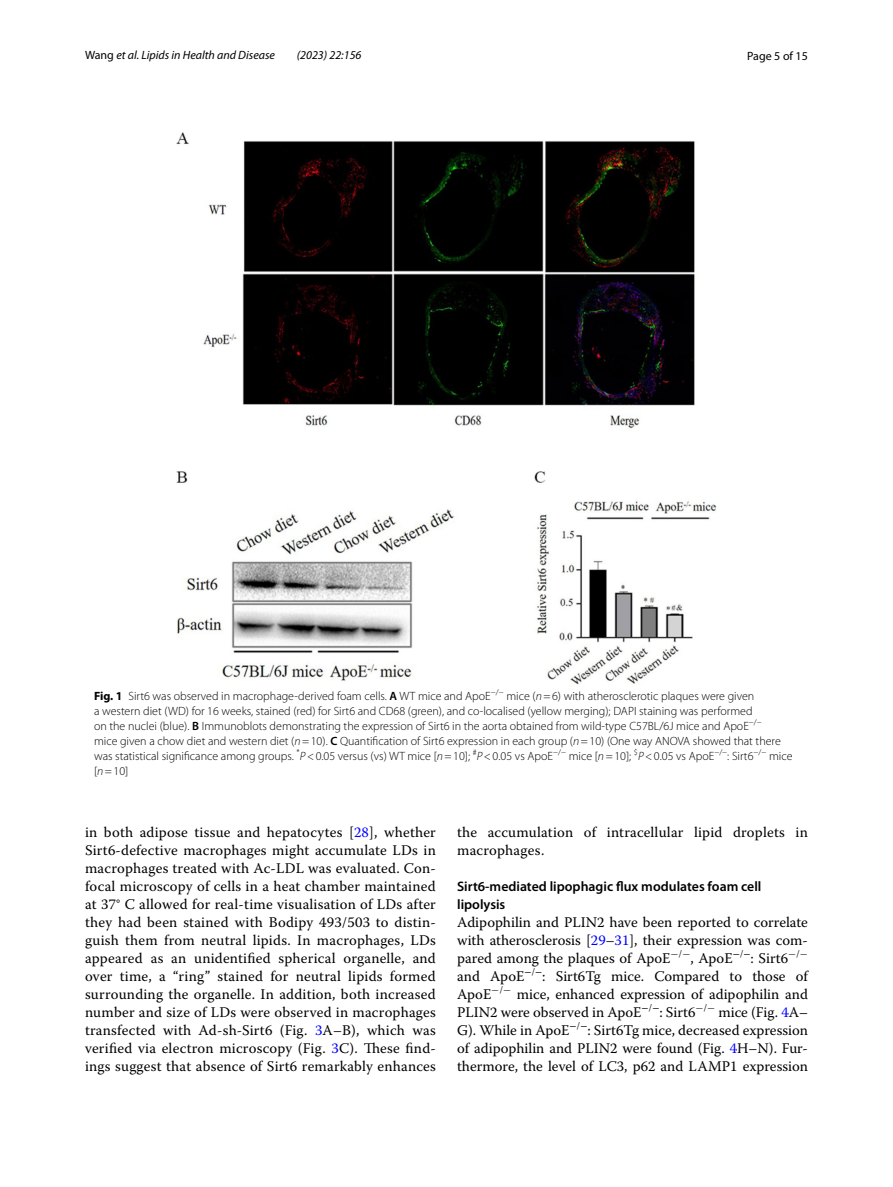
<style>
.page{position:relative;width:893px;height:1187px;background:#fff}
.page>*{position:absolute;margin:0;border:0;box-sizing:border-box;transform-origin:0 0}
.t1{font:14.7px/18px "Warnock Pro";letter-spacing:.015em;color:#000;text-align:justify}
.t2{font:600 13.8px/18px "Myriad Pro";color:#000}
.t3{font:300 12px/15px "Myriad Pro";color:#000}
.t4{font:italic 12px "Myriad Pro";color:#000}
.t5{font:12px "Myriad Pro";color:#000}
.s1{font-style:normal}
.s2{font-weight:700}
.s3{font-weight:600}
.s4{font-style:italic}
.s5{color:#00f}
</style>
<div class="page">
<img style="left:176px;top:133px;width:540px;height:552px">
<p class="t4" style="left:85px;top:48px;width:191px"><span class="s1">Wang</span> et al. Lipids in Health and Disease</p>
<p class="t4" style="left:297px;top:48px;width:66px">(2023) 22:156</p>
<p class="t5" style="left:747px;top:48px;width:62px">Page 5 of 15</p>
<p class="t3" style="left:94px;top:688px;width:700px"><span class="s2">Fig. 1</span> Sirt6 was observed in macrophage-derived foam cells. <span class="s3">A</span> WT mice and -ApoE<sup>−/−</sup> mice (<span class="s4">n</span>=6) with atherosclerotic plaques were given<br>a western diet (WD) for 16 weeks, stained (red) for Sirt6 and CD68 (green), and co-localised (yellow merging); DAPI staining was performed<br>on the nuclei (blue). <span class="s3">B</span> Immunoblots demonstrating the expression of Sirt6 in the aorta obtained from wild-type C57BL/6J mice and -ApoE<sup>−/−<br></sup>mice given a chow diet and western diet (<span class="s4">n</span>=10). <span class="s3">C</span> Quantification of Sirt6 expression in each group (<span class="s4">n</span>=10) (One way ANOVA showed that there was statistical significance among groups. <sup>*</sup><span class="s4">P</span>&lt;0.05 versus (vs) WT mice [<span class="s4">n</span>=10]; <sup>#</sup><span class="s4">P</span>&lt;0.05 vs ApoE<sup>−/−</sup> mice [<span class="s4">n</span>=10]; <sup>$</sup><span class="s4">P</span>&lt;0.05 vs ApoE<sup>−/−</sup>: Sirt6<sup>−/−</sup> mice [<span class="s4">n</span>=10]</p>
<p class="t1" style="left:85px;top:822px;width:352px">in both adipose tissue and hepatocytes [<span class="s5">28</span>], whether Sirt6-defective macrophages might accumulate LDs in macrophages treated with Ac-LDL was evaluated. Con&shy;focal microscopy of cells in a heat chamber maintained at 37° C allowed for real-time visualisation of LDs after they had been stained with Bodipy 493/503 to distin&shy;guish them from neutral lipids. In macrophages, LDs appeared as an unidentified spherical organelle, and over time, a “ring” stained for neutral lipids formed surrounding the organelle. In addition, both increased number and size of LDs were observed in macrophages transfected with Ad-sh-Sirt6 (Fig. <span class="s5">3</span>A–B), which was verified via electron microscopy (Fig. <span class="s5">3</span>C). These find&shy;ings suggest that absence of Sirt6 remarkably enhances</p>
<p class="t1" style="left:457px;top:822px;width:352px">the accumulation of intracellular lipid droplets in macrophages.</p>
<p class="t2" style="left:457px;top:876px;width:306px">Sirt6‑mediated lipophagic flux modulates foam cell lipolysis</p>
<p class="t1" style="left:457px;top:912px;width:352px">Adipophilin and PLIN2 have been reported to correlate with atherosclerosis [<span class="s5">29</span>–<span class="s5">31</span>], their expression was com&shy;pared among the plaques of ApoE<sup>−</sup><sup>/</sup><sup>−</sup>, ApoE<sup>−</sup><sup>/</sup><sup>−</sup>: Sirt6<sup>−</sup><sup>/</sup><sup>− </sup>and ApoE<sup>−</sup><sup>/</sup><sup>−</sup>: Sirt6Tg mice. Compared to those of ApoE<sup>−</sup><sup>/</sup><sup>−</sup> mice, enhanced expression of adipophilin and PLIN2 were observed in ApoE<sup>−</sup><sup>/</sup><sup>−</sup>: Sirt6<sup>−</sup><sup>/</sup><sup>−</sup> mice (Fig. <span class="s5">4</span>A– G). While in ApoE<sup>−</sup><sup>/</sup><sup>−</sup>: Sirt6Tg mice, decreased expression of adipophilin and PLIN2 were found (Fig. <span class="s5">4</span>H–N). Fur&shy;thermore, the level of LC3, p62 and LAMP1 expression</p>
</div>
